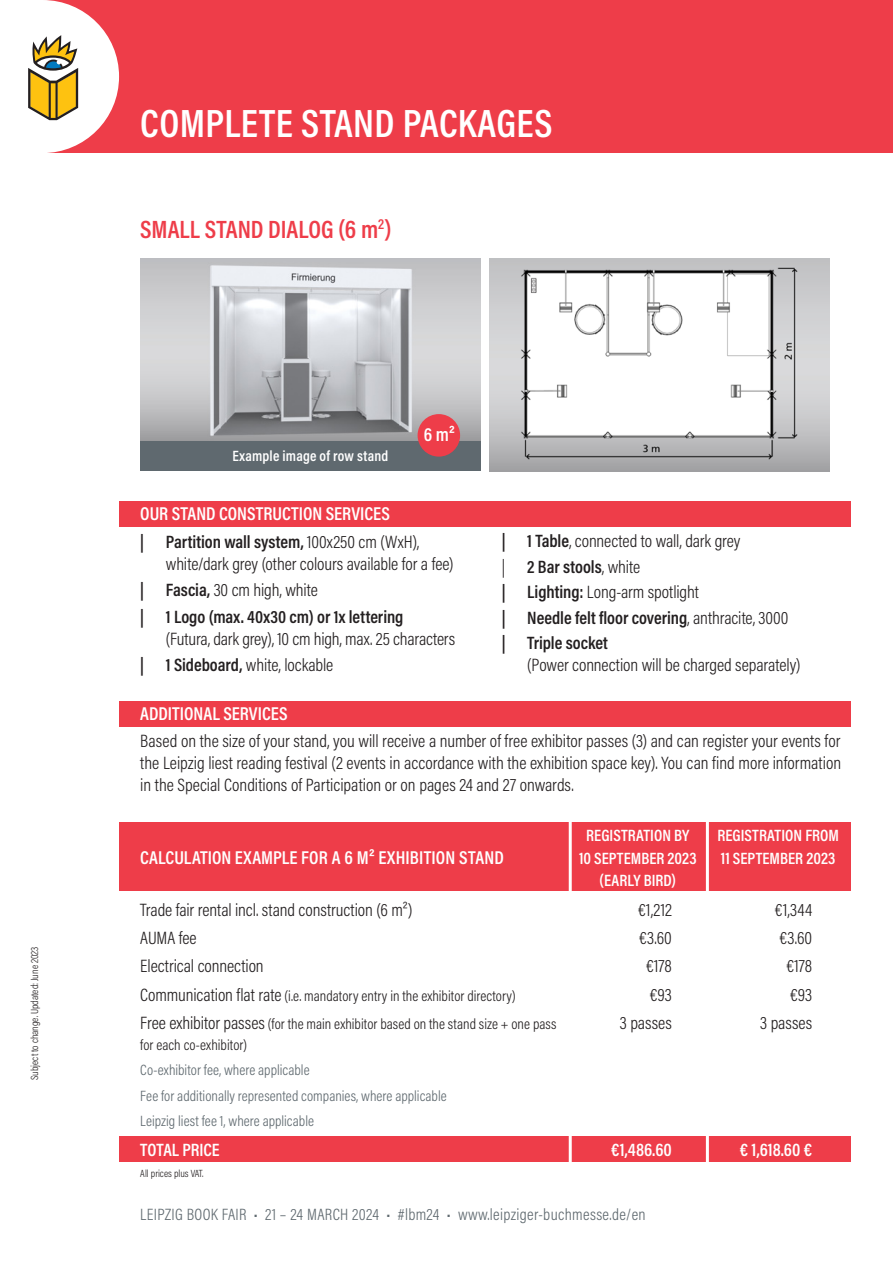
<style>
.page{position:relative;width:893px;height:1263px;background:#fff}
.page>*{position:absolute;margin:0;border:0;box-sizing:border-box;transform-origin:0 0}
.t1{font:600 39.75px "Acumin Pro Cond";letter-spacing:.01em;color:#fff}
.t2{font:600 25.2px "Acumin Pro Cond";color:#ee3d49}
.t3{font:600 19.2px "Acumin Pro Cond";color:#fff}
.t4{font:600 18.75px "Acumin Pro Cond";letter-spacing:.005em;color:#fff}
.t5{font:300 18px/25.5px "Acumin Pro Cond";letter-spacing:-.005em;color:#231f20}
.t6{font:600 18px/26.1px "Acumin Pro Cond";color:#231f20}
.t7{font:600 18px "Acumin Pro Cond";color:#fff}
.t8{font:600 16.5px "Acumin Pro Cond";color:#fff}
.t9{font:300 16.5px "Acumin Pro Cond";letter-spacing:.02em;color:#5f696f}
.t10{font:300 15px "Acumin Pro Cond";letter-spacing:.005em;color:#231f20}
.t11{font:300 15px/25.3px "Acumin Pro Cond";letter-spacing:.005em;color:#5f696f}
.t12{font:600 15px "Acumin Pro Cond";letter-spacing:.015em;color:#fff}
.t13{font:300 10.5px "Acumin Pro Cond";color:#231f20}
.s1{font-weight:600}
.s2{font-weight:300}
.s3{font-size:18px}
</style>
<div class="page">
<div style="left:43px;top:0;width:850px;height:153px;background:#ee3d49"></div>
<svg style="left:28px;top:0;width:91px;height:153px"></svg>
<img style="left:140px;top:258px;width:340px;height:183px">
<img style="left:489px;top:258px;width:340px;height:213px">
<div style="left:140px;top:441px;width:340px;height:30px;background:#5f696f"></div>
<div style="left:418px;top:414px;width:42px;height:43px;background:#ee3d49;border-radius:50%"></div>
<div style="left:119px;top:701px;width:731px;height:26px;background:#ee3d49"></div>
<div style="left:119px;top:823px;width:731px;height:68px;background:#ee3d49"></div>
<div style="left:119px;top:1136px;width:731px;height:26px;background:#ee3d49"></div>
<hr style="left:569px;top:799px;width:3px;height:366px;background:#fff">
<hr style="left:706px;top:799px;width:3px;height:366px;background:#fff">
<div style="left:119px;top:501px;width:731px;height:26px;background:#ee3d49"></div>
<p class="t13" style="left:28px;top:1080px;width:135px;rotate:-90deg">Subject to change. Updated: June 2023</p>
<h1 class="t1" style="left:140px;top:96px;width:20px">K</h1>
<h1 class="t1" style="left:277px;top:96px;width:129px">TSTÄNDE</h1>
<h1 class="t1" style="left:140px;top:97px;width:414px">COMPLETE STAND PACKAGES</h1>
<h2 class="t2" style="left:140px;top:212px;width:253px">SMALL STAND DIALOG (6 m<sup>2</sup>)</h2>
<p class="t12" style="left:232px;top:446px;width:157px">Example image of row stand</p>
<p class="t3" style="left:424px;top:422px;width:32px">6 m²</p>
<p class="t4" style="left:140px;top:502px;width:251px">OUR STAND CONSTRUCTION SERVICES</p>
<p class="t5" style="left:166px;top:530px;width:289px;line-height:22.2px;text-indent:-26px"><span class="s1">| Partition wall system,</span> 100x250 cm (WxH), white/dark grey (other colours available for a fee)</p>
<p class="t6" style="left:140px;top:577px;width:265px">| Fascia, <span class="s2">30 cm high, white<br></span>| 1 Logo (max. 40x30 cm) or 1x lettering</p>
<p class="t5" style="left:140px;top:625px;width:316px;line-height:26.1px;text-indent:26px">(Futura, dark grey), 10 cm high, max. 25 characters <span class="s1">| 1 Sideboard,</span> white, lockable</p>
<p class="t5" style="left:502px;top:528px;width:288px"><span class="s1">| 1 Table</span>, connected to wall, dark grey<br>| <span class="s1">2 Bar stools</span>, white<br><span class="s1">| Lighting:</span> Long-arm spotlight<br><span class="s1">| Needle felt floor covering</span>, anthracite, 3000 <span class="s1">| Triple socket</span></p>
<p class="t5" style="left:527px;top:652px;width:275px">(Power connection will be charged separately)</p>
<p class="t4" style="left:140px;top:701px;width:149px">ADDITIONAL SERVICES</p>
<p class="t5" style="left:140px;top:730px;width:702px;line-height:21.6px;text-align:justify">Based on the size of your stand, you will receive a number of free exhibitor passes (3) and can register your events for the Leipzig liest reading festival (2 events in accordance with the exhibition space key). You can find more information in the Special Conditions of Participation or on pages 24 and 27 onwards.</p>
<p class="t8" style="left:586px;top:825px;width:105px">REGISTRATION BY</p>
<p class="t8" style="left:717px;top:825px;width:123px">REGISTRATION FROM</p>
<p class="t4" style="left:140px;top:845px;width:365px">CALCULATION EXAMPLE FOR A 6 M² EXHIBITION STAND</p>
<p class="t8" style="left:579px;top:847px;width:119px">10 SEPTEMBER 2023</p>
<p class="t8" style="left:721px;top:847px;width:116px">11 SEPTEMBER 2023</p>
<p class="t8" style="left:600px;top:869px;width:78px">(EARLY BIRD)</p>
<p class="t5" style="left:140px;top:896px;width:274px">Trade fair rental incl. stand construction (6 m²)</p>
<p class="t5" style="left:638px;top:896px;width:35px">€1,212</p>
<p class="t5" style="left:775px;top:896px;width:39px">€1,344</p>
<p class="t5" style="left:140px;top:925px;width:58px">AUMA fee</p>
<p class="t5" style="left:639px;top:925px;width:34px">€3.60</p>
<p class="t5" style="left:780px;top:925px;width:34px">€3.60</p>
<p class="t5" style="left:140px;top:953px;width:125px">Electrical connection</p>
<p class="t5" style="left:646px;top:953px;width:27px">€178</p>
<p class="t5" style="left:786px;top:953px;width:27px">€178</p>
<p class="t10" style="left:140px;top:986px;width:377px"><span class="s3">Communication flat rate</span> (i.e. mandatory entry in the exhibitor directory)</p>
<p class="t5" style="left:650px;top:981px;width:24px">€93</p>
<p class="t5" style="left:790px;top:981px;width:24px">€93</p>
<p class="t10" style="left:140px;top:1014px;width:418px"><span class="s3">Free exhibitor passes</span> (for the main exhibitor based on the stand size + one pass</p>
<p class="t5" style="left:620px;top:1010px;width:53px">3 passes</p>
<p class="t5" style="left:760px;top:1010px;width:53px">3 passes</p>
<p class="t10" style="left:140px;top:1035px;width:108px">for each co-exhibitor)</p>
<p class="t11" style="left:140px;top:1057px;width:308px">Co-exhibitor fee, where applicable<br>Fee for additionally represented companies, where applicable<br>Leipzig liest fee 1, where applicable</p>
<p class="t7" style="left:140px;top:1138px;width:81px">TOTAL PRICE</p>
<p class="t7" style="left:611px;top:1138px;width:62px">€1,486.60</p>
<p class="t7" style="left:740px;top:1138px;width:74px">€ 1,618.60 €</p>
<p class="t13" style="left:140px;top:1167px;width:65px">All prices plus VAT.</p>
<p class="t9" style="left:140px;top:1204px;width:507px">LEIPZIG BOOK FAIR • 21 – 24 MARCH 2024 • #lbm24 • www.leipziger-buchmesse.de/en</p>
</div>
